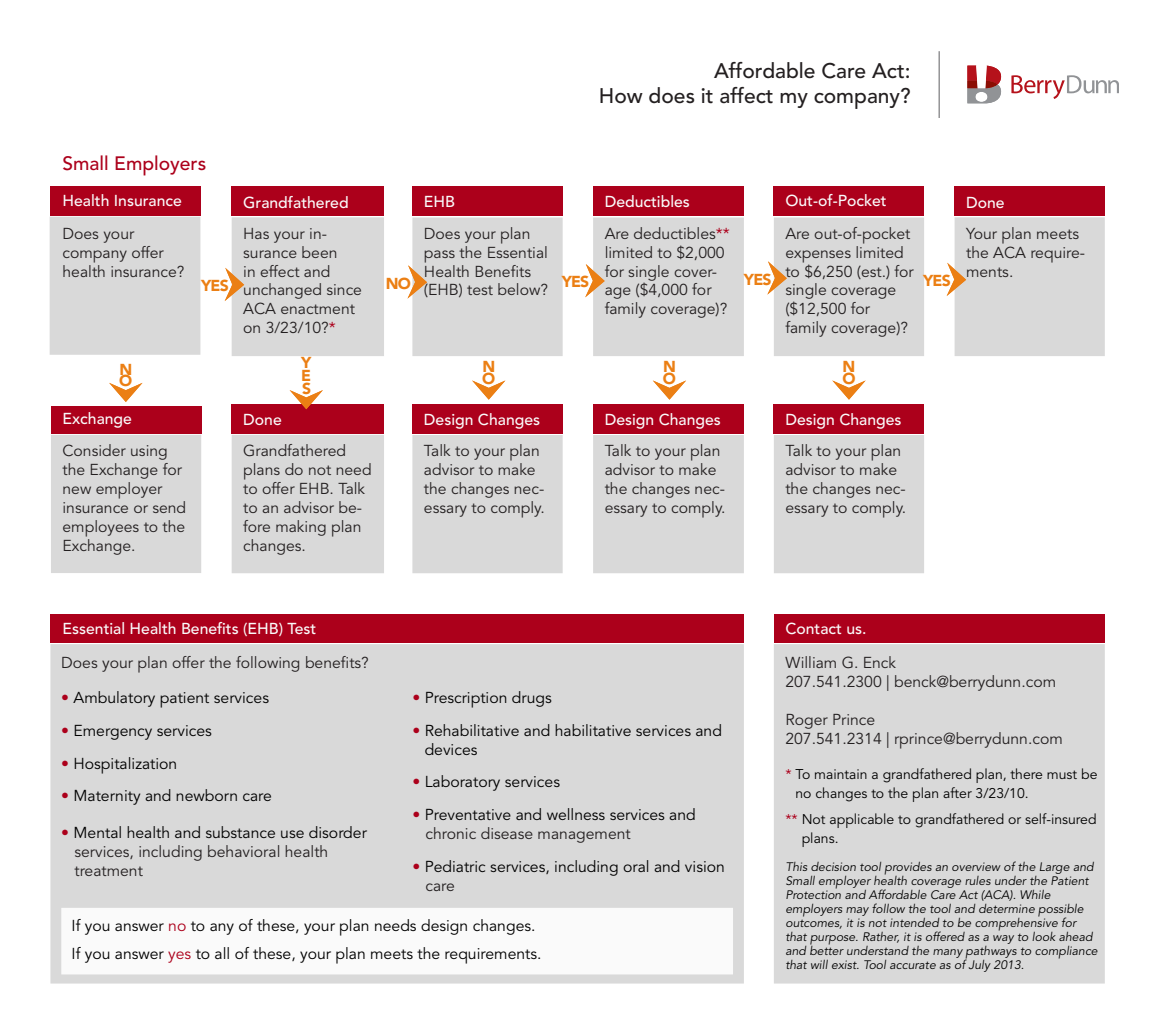
<style>
.page{position:relative;width:1160px;height:1034px;background:#fff}
.page>*{position:absolute;margin:0;border:0;box-sizing:border-box;transform-origin:0 0}
.t1{font:500 21px/25.2px "Avenir LT Std";color:#231f20;text-align:right}
.t2{font:500 19.25px "Avenir LT Std";color:#ac001b}
.t3{font:15.75px/18.9px "Avenir LT Std";color:#231f20}
.t4{font:15.75px/18.9px "Avenir LT Std";color:#000}
.t5{font:500 15.75px "Avenir LT Std";color:#fafafa}
.t6{font:900 15.75px "Avenir LT Std";letter-spacing:-.05em;color:#eb7f14}
.t7{font:14px/18.9px "Avenir LT Std";color:#000}
.t8{font:italic 12.25px/14px "Avenir LT Std";color:#000}
.s1{color:#ac001b}
.s2{color:#000}
.s3{color:#231f20}
</style>
<div class="page">
<div style="left:50px;top:644px;width:693px;height:339px;background:#d9d9d9"></div>
<svg style="left:967px;top:66px;width:33px;height:37px"></svg>
<svg style="left:1011px;top:75px;width:107px;height:24px"></svg>
<hr style="left:938px;top:51px;width:1px;height:67px;background:#5e5e61">
<div style="left:50px;top:186px;width:150px;height:29px;background:#ac001b"></div>
<div style="left:232px;top:187px;width:152px;height:29px;background:#ac001b"></div>
<div style="left:412px;top:187px;width:150px;height:29px;background:#ac001b"></div>
<div style="left:593px;top:187px;width:150px;height:29px;background:#ac001b"></div>
<div style="left:773px;top:187px;width:150px;height:29px;background:#ac001b"></div>
<div style="left:954px;top:187px;width:150px;height:29px;background:#ac001b"></div>
<div style="left:50px;top:217px;width:150px;height:137px;background:#d9d9d9"></div>
<div style="left:232px;top:217px;width:152px;height:139px;background:#d9d9d9"></div>
<div style="left:412px;top:217px;width:150px;height:139px;background:#d9d9d9;border:2px solid #d9d9d9"></div>
<div style="left:593px;top:217px;width:150px;height:139px;background:#d9d9d9"></div>
<div style="left:773px;top:217px;width:150px;height:139px;background:#d9d9d9;border:2px solid #d9d9d9"></div>
<div style="left:954px;top:217px;width:150px;height:139px;background:#d9d9d9;border:2px solid #d9d9d9"></div>
<div style="left:51px;top:405px;width:150px;height:28px;background:#ac001b"></div>
<div style="left:232px;top:404px;width:152px;height:29px;background:#ac001b"></div>
<div style="left:412px;top:404px;width:150px;height:29px;background:#ac001b"></div>
<div style="left:593px;top:404px;width:150px;height:29px;background:#ac001b"></div>
<div style="left:773px;top:404px;width:150px;height:29px;background:#ac001b"></div>
<div style="left:51px;top:434px;width:150px;height:139px;background:#d9d9d9"></div>
<div style="left:232px;top:434px;width:152px;height:139px;background:#d9d9d9"></div>
<div style="left:412px;top:435px;width:150px;height:138px;background:#d9d9d9"></div>
<div style="left:593px;top:435px;width:150px;height:138px;background:#d9d9d9"></div>
<div style="left:773px;top:435px;width:150px;height:138px;background:#d9d9d9"></div>
<div style="left:50px;top:614px;width:693px;height:28px;background:#ac001b"></div>
<svg style="left:225px;top:268px;width:19px;height:33px"></svg>
<svg style="left:407px;top:265px;width:20px;height:33px"></svg>
<svg style="left:585px;top:264px;width:19px;height:33px"></svg>
<svg style="left:767px;top:261px;width:19px;height:33px"></svg>
<svg style="left:946px;top:263px;width:19px;height:33px"></svg>
<svg style="left:109px;top:383px;width:33px;height:19px"></svg>
<svg style="left:289px;top:390px;width:34px;height:19px"></svg>
<svg style="left:472px;top:380px;width:33px;height:19px"></svg>
<svg style="left:653px;top:380px;width:33px;height:19px"></svg>
<svg style="left:832px;top:380px;width:33px;height:19px"></svg>
<div style="left:61px;top:907px;width:672px;height:67px;background:#fafafa;border:2px solid #fafafa"></div>
<div style="left:773px;top:614px;width:331px;height:28px;background:#ac001b"></div>
<div style="left:773px;top:644px;width:331px;height:339px;background:#d9d9d9"></div>
<p class="t2" style="left:62px;top:152px;width:145px">Small Employers</p>
<p class="t1" style="left:598px;top:58px;width:313px">Affordable Care Act:<br>How does it affect my company?</p>
<p class="t5" style="left:62px;top:192px;width:121px">Health Insurance</p>
<p class="t5" style="left:243px;top:193px;width:107px">Grandfathered</p>
<p class="t5" style="left:424px;top:192px;width:33px">EHB</p>
<p class="t5" style="left:604px;top:192px;width:87px">Deductibles</p>
<p class="t5" style="left:785px;top:192px;width:103px">Out-of-Pocket</p>
<p class="t5" style="left:965px;top:193px;width:40px">Done</p>
<p class="t3" style="left:62px;top:224px;width:123px">Does your company offer health insurance?</p>
<p class="t3" style="left:243px;top:224px;width:120px">Has your in&shy;surance been<br>in effect and unchanged since<br>ACA enactment on 3/23/10?<span class="s1">*</span></p>
<p class="t3" style="left:424px;top:224px;width:125px">Does your plan pass the Essential<br>Health Benefits (EHB) test below?</p>
<p class="t3" style="left:604px;top:224px;width:127px">Are deductibles<span class="s1">** </span>limited to $2,000 for single cover&shy;age ($4,000 for family coverage)?</p>
<p class="t3" style="left:785px;top:224px;width:130px">Are out-of-pocket expenses limited to $6,250 (est.) for single coverage ($12,500 for</p>
<p class="t3" style="left:965px;top:224px;width:121px">Your plan meets the ACA require&shy;ments.</p>
<p class="t6" style="left:201px;top:276px;width:29px">YES</p>
<p class="t6" style="left:386px;top:273px;width:27px">NO</p>
<p class="t6" style="left:561px;top:272px;width:29px">YES</p>
<p class="t6" style="left:743px;top:269px;width:29px">YES</p>
<p class="t6" style="left:923px;top:271px;width:29px">YES</p>
<p class="t3" style="left:785px;top:319px;width:124px">family coverage)?</p>
<p class="t6" style="left:119px;top:359px;width:14px">N</p>
<p class="t6" style="left:119px;top:371px;width:15px">O</p>
<p class="t6" style="left:301px;top:353px;width:12px">Y</p>
<p class="t6" style="left:301px;top:366px;width:11px">E</p>
<p class="t6" style="left:302px;top:379px;width:11px">S</p>
<p class="t6" style="left:482px;top:357px;width:14px">N</p>
<p class="t6" style="left:482px;top:368px;width:15px">O</p>
<p class="t6" style="left:663px;top:357px;width:14px">N</p>
<p class="t6" style="left:662px;top:368px;width:15px">O</p>
<p class="t6" style="left:842px;top:357px;width:14px">N</p>
<p class="t6" style="left:842px;top:368px;width:15px">O</p>
<p class="t5" style="left:62px;top:409px;width:71px">Exchange</p>
<p class="t5" style="left:243px;top:410px;width:40px">Done</p>
<p class="t5" style="left:424px;top:410px;width:118px">Design Changes</p>
<p class="t5" style="left:604px;top:410px;width:118px">Design Changes</p>
<p class="t5" style="left:785px;top:410px;width:118px">Design Changes</p>
<p class="t3" style="left:62px;top:441px;width:125px">Consider using the Exchange for new employer insurance or send employees to the<br>Exchange.</p>
<p class="t3" style="left:243px;top:441px;width:130px">Grandfathered plans do not need to offer EHB. Talk to an advisor be&shy;fore making plan changes.</p>
<p class="t3" style="left:424px;top:441px;width:122px">Talk to your plan advisor to make the changes nec&shy;essary to comply.</p>
<p class="t3" style="left:604px;top:441px;width:122px">Talk to your plan advisor to make the changes nec&shy;essary to comply.</p>
<p class="t3" style="left:785px;top:441px;width:122px">Talk to your plan advisor to make the changes nec&shy;essary to comply.</p>
<p class="t5" style="left:62px;top:619px;width:255px">Essential Health Benefits (EHB) Test</p>
<p class="t3" style="left:61px;top:653px;width:309px">Does your plan offer the following benefits?</p>
<p class="t4" style="left:61px;top:688px;width:209px"><span class="s1">•</span> Ambulatory patient services</p>
<p class="t4" style="left:61px;top:721px;width:152px"><span class="s1">•</span> Emergency services</p>
<p class="t4" style="left:61px;top:754px;width:118px"><span class="s1">•</span> Hospitalization</p>
<p class="t4" style="left:61px;top:786px;width:212px"><span class="s1">•</span> Maternity and newborn care</p>
<p class="t3" style="left:74px;top:823px;width:294px;text-indent:-13px"><span class="s1">•</span> <span class="s2">Mental health and substance use disorder </span>services, including behavioral health treatment</p>
<p class="t4" style="left:412px;top:688px;width:141px"><span class="s1">•</span> Prescription drugs</p>
<p class="t4" style="left:424px;top:721px;width:299px;text-indent:-12px"><span class="s1">•</span> Rehabilitative and habilitative services and devices</p>
<p class="t4" style="left:412px;top:772px;width:149px"><span class="s1">•</span> Laboratory services</p>
<p class="t4" style="left:425px;top:805px;width:272px;text-indent:-13px"><span class="s1">•</span> Preventative and wellness services and <span class="s3">chronic disease management</span></p>
<p class="t4" style="left:425px;top:857px;width:301px;text-indent:-13px"><span class="s1">•</span> Pediatric services, including oral and vision <span class="s3">care</span></p>
<p class="t4" style="left:71px;top:916px;width:465px">If you answer <span class="s1">no</span> to any of these, your plan needs design changes.</p>
<p class="t4" style="left:71px;top:944px;width:471px">If you answer <span class="s1">yes</span> to all of these, your plan meets the requirements.</p>
<p class="t5" style="left:785px;top:619px;width:83px">Contact us.</p>
<p class="t3" style="left:785px;top:653px;width:272px">William G. Enck<br>207.541.2300 | benck@berrydunn.com</p>
<p class="t3" style="left:785px;top:710px;width:91px">Roger Prince</p>
<p class="t3" style="left:785px;top:729px;width:279px">207.541.2314 | rprince@berrydunn.com</p>
<p class="t7" style="left:795px;top:765px;width:303px;text-indent:-10px"><span class="s1">*</span> To maintain a grandfathered plan, there must be no changes to the plan after 3/23/10.</p>
<p class="t7" style="left:801px;top:810px;width:296px;text-indent:-16px"><span class="s1">**</span> Not applicable to grandfathered or self-insured plans.</p>
<p class="t8" style="left:785px;top:860px;width:314px">This decision tool provides an overview of the Large and Small employer health coverage rules under the Patient Protection and Affordable Care Act (ACA). While employers may follow the tool and determine possible outcomes, it is not intended to be comprehensive for that purpose. Rather, it is offered as a way to look ahead and better understand the many pathways to compliance that will exist. Tool accurate as of July 2013.</p>
</div>
